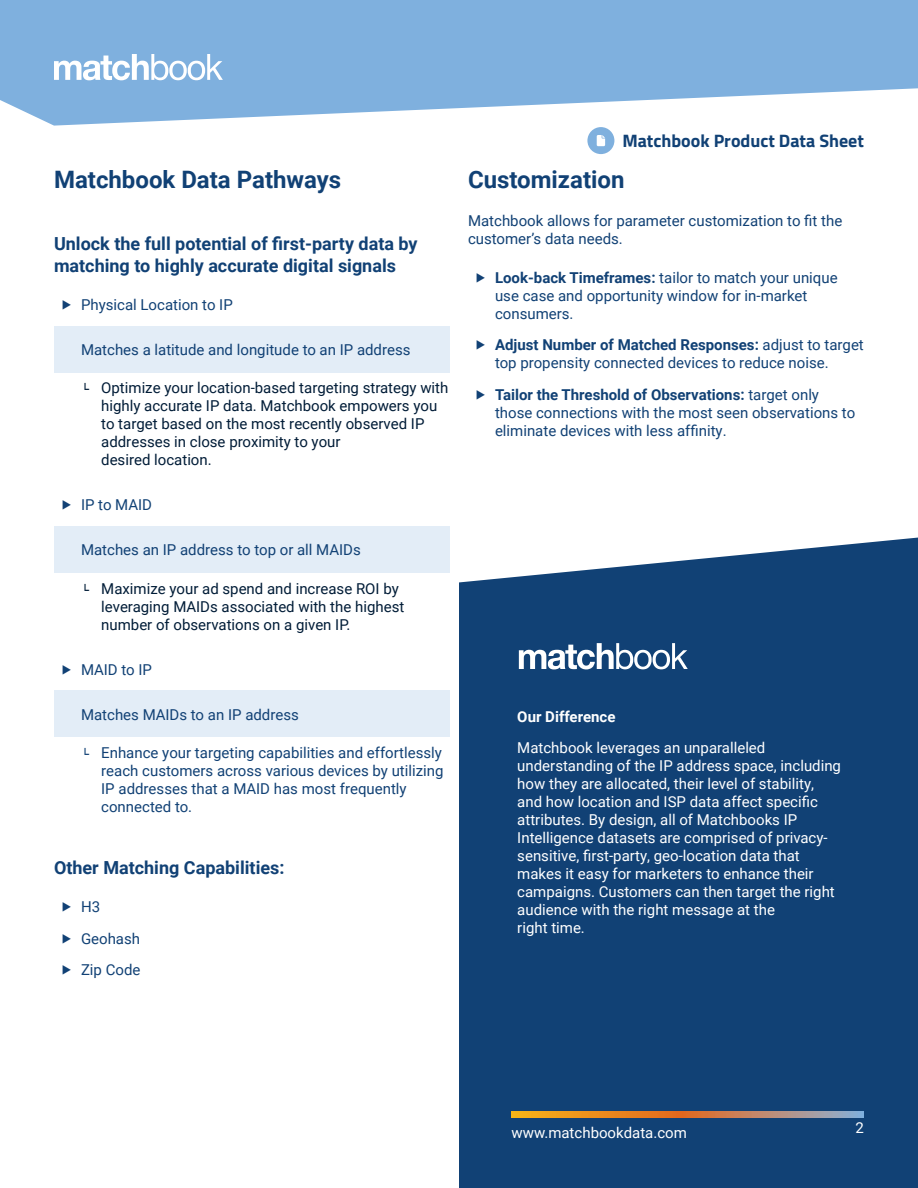
<style>
.page{position:relative;width:918px;height:1188px;background:#fff}
.page>*{position:absolute;margin:0;border:0;box-sizing:border-box;transform-origin:0 0}
.t1{font:700 24px "Roboto";color:#114175}
.t2{font:700 18px/21.6px "Roboto";color:#114175}
.t3{font:700 18px "Titillium Web";color:#114175}
.t4{font:15px/18px "Roboto";color:#114175}
.Body-1-White{font:15px/18px "Roboto";color:#fff}
.t5{font:15px/18px "Roboto";color:#001c37}
.Body-1-White-2{font:700 15px "Roboto";color:#fff}
.s1{font-weight:700}
</style>
<div class="page">
<svg style="left:0;top:0;width:918px;height:126px;fill:#7fb0de"></svg>
<svg style="left:587px;top:127px;width:27px;height:27px"></svg>
<svg style="left:54px;top:54px;width:169px;height:26px"></svg>
<div style="left:459px;top:537px;width:459px;height:651px;background:#114175"></div>
<svg style="left:512px;top:1112px;width:352px;height:6px;background:#d18d4d"></svg>
<svg style="left:519px;top:643px;width:169px;height:26px"></svg>
<div style="left:54px;top:326px;width:396px;height:47px;background:#e3edf7"></div>
<div style="left:54px;top:526px;width:396px;height:47px;background:#e3edf7"></div>
<div style="left:54px;top:690px;width:396px;height:47px;background:#e3edf7"></div>
<p class="t1" style="left:54px;top:163px;width:289px">Matchbook Data Pathways</p>
<p class="t2" style="left:54px;top:232px;width:365px">Unlock the full potential of first-party data by matching to highly accurate digital signals</p>
<p class="t4" style="left:61px;top:295px;width:174px">▶ Physical Location to IP</p>
<p class="t4" style="left:81px;top:340px;width:331px">Matches a latitude and longitude to an IP address</p>
<p class="t5" style="left:101px;top:378px;width:349px;text-indent:-20px">┗ Optimize your location-based targeting strategy with highly accurate IP data. Matchbook empowers you to target based on the most recently observed IP addresses in close proximity to your<br>desired location.</p>
<p class="t4" style="left:61px;top:495px;width:93px">▶ IP to MAID</p>
<p class="t4" style="left:81px;top:540px;width:281px">Matches an IP address to top or all MAIDs</p>
<p class="t5" style="left:101px;top:579px;width:305px;text-indent:-20px">┗ Maximize your ad spend and increase ROI by leveraging MAIDs associated with the highest number of observations on a given IP.</p>
<p class="t4" style="left:61px;top:660px;width:93px">▶ MAID to IP</p>
<p class="t4" style="left:81px;top:705px;width:219px">Matches MAIDs to an IP address</p>
<p class="t4" style="left:101px;top:743px;width:344px;text-indent:-20px">┗ Enhance your targeting capabilities and effortlessly reach customers across various devices by utilizing IP addresses that a MAID has most frequently connected to.</p>
<p class="t2" style="left:54px;top:856px;width:232px">Other Matching Capabilities:</p>
<p class="t4" style="left:61px;top:897px;width:41px">▶ H3</p>
<p class="t4" style="left:61px;top:929px;width:81px">▶ Geohash</p>
<p class="t4" style="left:61px;top:960px;width:81px">▶ Zip Code</p>
<p class="t3" style="left:622px;top:127px;width:243px">Matchbook Product Data Sheet</p>
<p class="t1" style="left:468px;top:163px;width:158px">Customization</p>
<p class="t4" style="left:468px;top:211px;width:376px">Matchbook allows for parameter customization to fit the customer’s data needs.</p>
<p class="t4" style="left:495px;top:268px;width:344px;text-indent:-20px">▶ <span class="s1">Look-back Timeframes:</span> tailor to match your unique use case and opportunity window for in-market consumers.</p>
<p class="t4" style="left:495px;top:335px;width:370px;text-indent:-20px">▶ <span class="s1">Adjust Number of Matched Responses:</span> adjust to target top propensity connected devices to reduce noise.</p>
<p class="t4" style="left:495px;top:385px;width:362px;text-indent:-20px">▶ <span class="s1">Tailor the Threshold of Observations:</span> target only those connections with the most seen observations to eliminate devices with less affinity.</p>
<p class="Body-1-White-2" style="left:517px;top:706px;width:100px">Our Difference</p>
<p class="Body-1-White" style="left:517px;top:739px;width:325px">Matchbook leverages an unparalleled understanding of the IP address space, including how they are allocated, their level of stability, and how location and ISP data affect specific attributes. By design, all of Matchbooks IP Intelligence datasets are comprised of privacy&shy;sensitive, first-party, geo-location data that makes it easy for marketers to enhance their campaigns. Customers can then target the right audience with the right message at the<br>right time.</p>
<p class="Body-1-White" style="left:512px;top:1123px;width:177px">www.matchbookdata.com</p>
<p class="Body-1-White" style="left:856px;top:1118px;width:10px">2</p>
</div>
